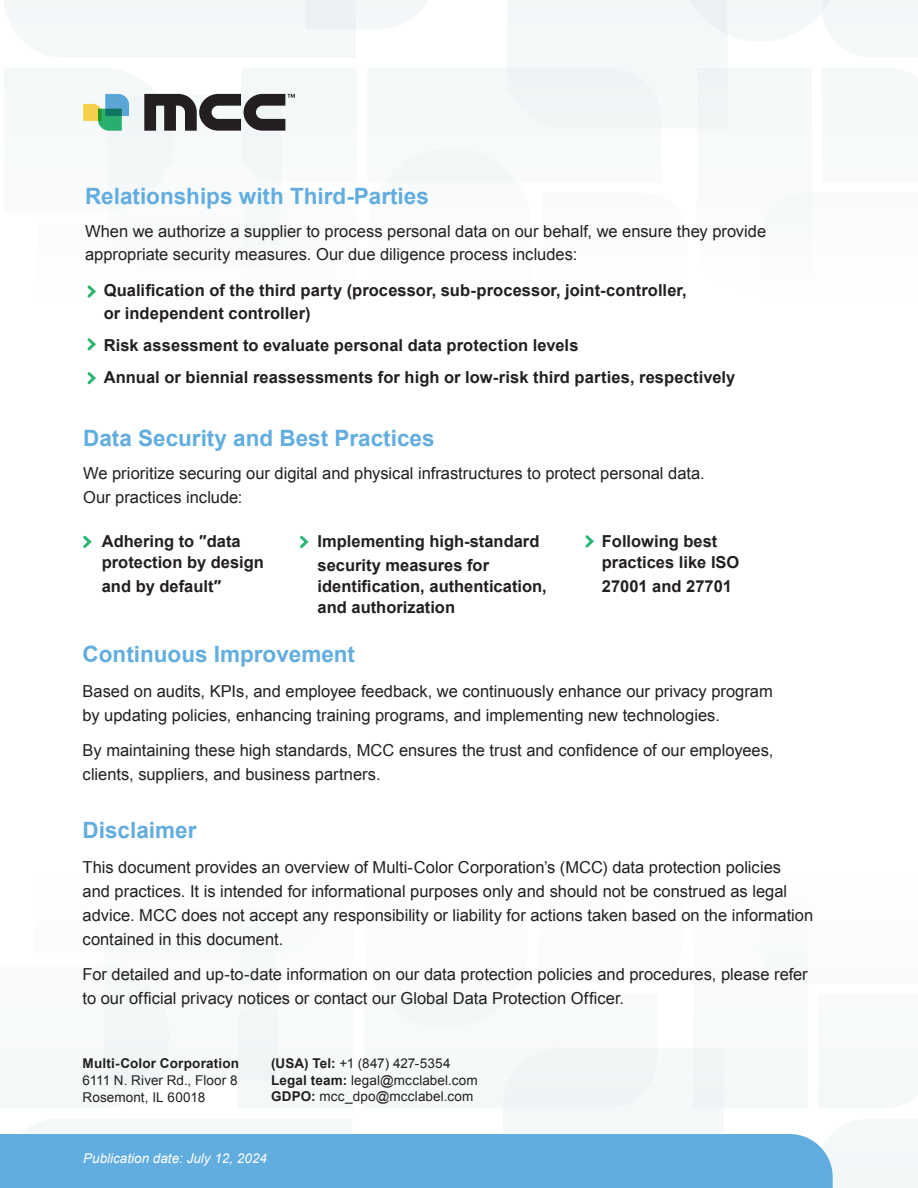
<style>
.page{position:relative;width:918px;height:1188px;background:#fff}
.page>*{position:absolute;margin:0;border:0;box-sizing:border-box;transform-origin:0 0}
.t1{font:700 22.5px "Arial";color:#62addf}
.t2{font:16.5px/24px "Arial";color:#231f20}
.t3{font:700 16.5px/21px "Arial";color:#231f20}
.t4{font:13.5px/17px "Arial";letter-spacing:.01em;color:#231f20}
.t5{font:italic 13.5px "Arial";color:#fff}
.s1{font-weight:700}
</style>
<div class="page">
<svg style="left:21px;top:949px;width:897px;height:239px"></svg>
<div style="left:0;top:1134px;width:833px;height:54px;background:#61addf"></div>
<svg style="left:83px;top:535px;width:9px;height:13px"></svg>
<svg style="left:300px;top:535px;width:9px;height:13px"></svg>
<svg style="left:585px;top:535px;width:9px;height:13px"></svg>
<svg style="left:4px;top:0;width:914px;height:298px"></svg>
<svg style="left:87px;top:338px;width:9px;height:13px"></svg>
<svg style="left:87px;top:372px;width:9px;height:13px"></svg>
<p class="t1" style="left:85px;top:181px;width:345px">Relationships with Third-Parties</p>
<p class="t2" style="left:85px;top:220px;width:683px;line-height:22.5px">When we authorize a supplier to process personal data on our behalf, we ensure they provide appropriate security measures. Our due diligence process includes:</p>
<p class="t3" style="left:104px;top:280px;width:585px;line-height:22.5px">Qualification of the third party (processor, sub-processor, joint-controller, or independent controller)</p>
<p class="t3" style="left:104px;top:335px;width:476px">Risk assessment to evaluate personal data protection levels</p>
<p class="t3" style="left:104px;top:367px;width:633px">Annual or biennial reassessments for high or low-risk third parties, respectively</p>
<p class="t1" style="left:83px;top:423px;width:353px">Data Security and Best Practices</p>
<p class="t2" style="left:83px;top:462px;width:623px">We prioritize securing our digital and physical infrastructures to protect personal data.<br>Our practices include:</p>
<p class="t3" style="left:102px;top:532px;width:164px">Adhering to ″data protection by design</p>
<p class="t3" style="left:102px;top:577px;width:121px">and by default″</p>
<p class="t3" style="left:318px;top:530px;width:223px;line-height:24px">Implementing high-standard security measures for</p>
<p class="t3" style="left:318px;top:577px;width:231px">identification, authentication, and authorization</p>
<p class="t1" style="left:83px;top:639px;width:274px">Continuous Improvement</p>
<p class="t3" style="left:602px;top:531px;width:139px">Following best practices like ISO</p>
<p class="t3" style="left:602px;top:576px;width:132px">27001 and 27701</p>
<p class="t2" style="left:83px;top:679px;width:692px">Based on audits, KPIs, and employee feedback, we continuously enhance our privacy program by updating policies, enhancing training programs, and implementing new technologies.</p>
<p class="t2" style="left:83px;top:739px;width:692px">By maintaining these high standards, MCC ensures the trust and confidence of our employees, clients, suppliers, and business partners.</p>
<p class="t1" style="left:83px;top:815px;width:115px">Disclaimer</p>
<p class="t2" style="left:83px;top:855px;width:732px">This document provides an overview of Multi-Color Corporation’s (MCC) data protection policies<br>and practices. It is intended for informational purposes only and should not be construed as legal advice. MCC does not accept any responsibility or liability for actions taken based on the information contained in this document.</p>
<p class="t2" style="left:83px;top:962px;width:727px">For detailed and up-to-date information on our data protection policies and procedures, please refer to our official privacy notices or contact our Global Data Protection Officer.</p>
<p class="t4" style="left:83px;top:1055px;width:158px"><span class="s1">Multi-Color Corporation<br></span>6111 N. River Rd., Floor 8<br>Rosemont, IL 60018</p>
<p class="t4" style="left:271px;top:1055px;width:208px;line-height:16.5px"><span class="s1">(USA) Tel:</span> +1 (847) 427-5354<br><span class="s1">Legal team:</span> legal@mcclabel.com<br><span class="s1">GDPO:</span> mcc_dpo@mcclabel.com</p>
<p class="t5" style="left:83px;top:1150px;width:185px">Publication date: July 12, 2024</p>
</div>
